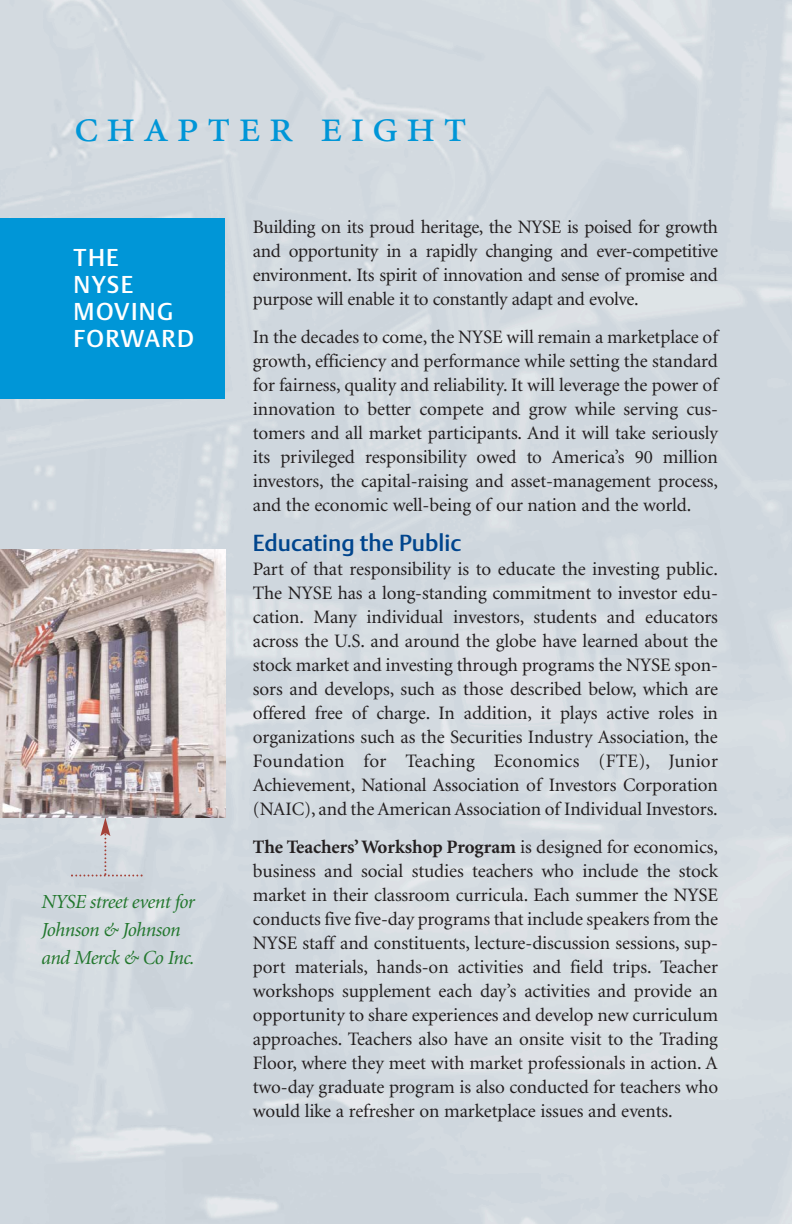
<style>
.page{position:relative;width:792px;height:1224px;background:#fff}
.page>*{position:absolute;margin:0;border:0;box-sizing:border-box;transform-origin:0 0}
.t1{font:48px "Minion Exp";letter-spacing:.15em;color:#0096d7}
.t2{font:24.2px/27.2px "DTL Argo T Medium";letter-spacing:.055em;color:#fff}
.t3{font:23px "DTL Argo T Medium";color:#00458d}
.t4{font:italic 20px/28px "Minion";letter-spacing:-.03em;color:#22772d}
.t5{font:19px/24px "Minion";letter-spacing:-.005em;color:#231f20;text-align:justify}
.s1{font-weight:700}
</style>
<div class="page">
<div style="left:0;top:218px;width:225px;height:181px;background:#0096d7"></div>
<img style="left:0;top:549px;width:225px;height:269px">
<svg style="left:71px;top:818px;width:72px;height:59px;background:#d3d5da"></svg>
<h1 class="t1" style="left:74px;top:97px;width:395px">chapter eight</h1>
<p class="t2" style="left:74px;top:245px;width:122px">THE<br>NYSE<br>MOVING<br>FORWARD</p>
<p class="t4" style="left:41px;top:889px;width:155px">NYSE street event for<br>Johnson &amp; Johnson and Merck &amp; Co Inc.</p>
<p class="t5" style="left:253px;top:216px;width:467px">Building on its proud heritage, the NYSE is poised for growth and opportunity in a rapidly changing and ever-competitive environment. Its spirit of innovation and sense of promise and purpose will enable it to constantly adapt and evolve.</p>
<p class="t5" style="left:253px;top:327px;width:467px">In the decades to come, the NYSE will remain a marketplace of growth, efficiency and performance while setting the standard for fairness, quality and reliability. It will leverage the power of innovation to better compete and grow while serving cus&shy;tomers and all market participants. And it will take seriously its privileged responsibility owed to America’s 90 million investors, the capital-raising and asset-management process, and the economic well-being of our nation and the world.</p>
<p class="t3" style="left:253px;top:533px;width:210px">Educating the Public</p>
<p class="t5" style="left:253px;top:558px;width:467px">Part of that responsibility is to educate the investing public.<br>The NYSE has a long-standing commitment to investor edu&shy;cation. Many individual investors, students and educators across the U.S. and around the globe have learned about the stock market and investing through programs the NYSE spon&shy;sors and develops, such as those described below, which are offered free of charge. In addition, it plays active roles in organizations such as the Securities Industry Association, the Foundation for Teaching Economics (FTE), Junior Achievement, National Association of Investors Corporation (NAIC), and the American Association of Individual Investors.</p>
<p class="t5" style="left:253px;top:837px;width:467px"><span class="s1">The Teachers’ Workshop Program</span> is designed for economics, business and social studies teachers who include the stock market in their classroom curricula. Each summer the NYSE conducts five five-day programs that include speakers from the NYSE staff and constituents, lecture-discussion sessions, sup&shy;port materials, hands-on activities and field trips. Teacher workshops supplement each day’s activities and provide an opportunity to share experiences and develop new curriculum approaches. Teachers also have an onsite visit to the Trading Floor, where they meet with market professionals in action. A two-day graduate program is also conducted for teachers who would like a refresher on marketplace issues and events.</p>
</div>
